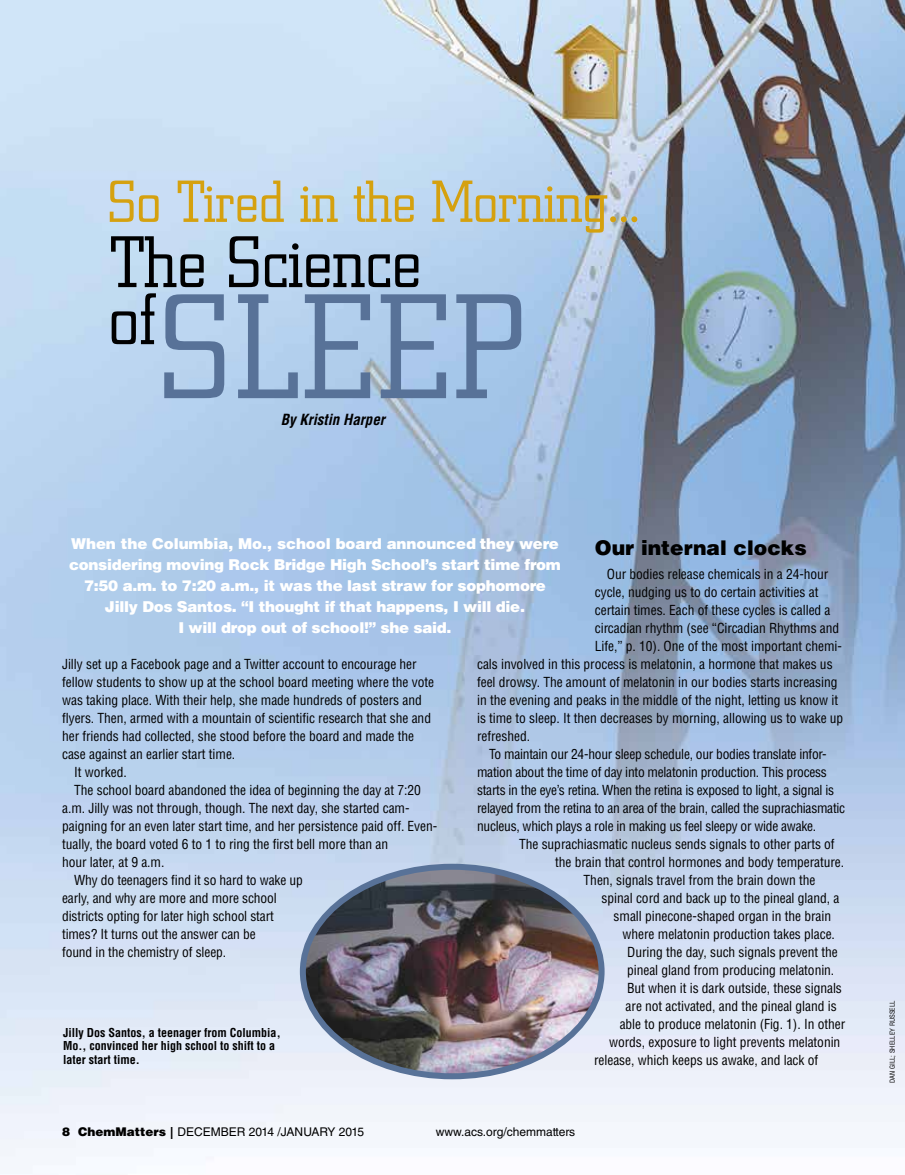
<style>
.page{position:relative;width:905px;height:1175px;background:#fff}
.page>*{position:absolute;margin:0;border:0;box-sizing:border-box;transform-origin:0 0}
.t1{font:300 147px "City";letter-spacing:.035em;color:#587298}
.t2{font:300 72px "City";letter-spacing:-.005em;color:#000}
.t3{font:300 58.5px "City";letter-spacing:-.005em;color:#d5a10f}
.t4{font:900 20.25px "Helvetica LT Std";color:#000}
.t5{font:900 15px/21px "Helvetica LT Std";letter-spacing:-.02em;color:#fff;text-align:center}
.t6{font:italic 700 condensed 15px "Helvetica LT Std";color:#000}
.t7{font:condensed 13.5px "Helvetica LT Std";letter-spacing:-.005em;color:#000}
.t8{font:700 condensed 12px/13.5px "Helvetica LT Std";color:#000}
.t9{font:12px "Helvetica LT Std";color:#000}
.t10{font:condensed 6.75px "Helvetica LT Std";color:#000}
.s1{font-weight:900}
</style>
<div class="page">
<img style="left:0;top:0;width:904px;height:1174px">
<img style="left:303px;top:866px;width:298px;height:210px">
<div style="left:300px;top:863px;width:304px;height:216px;border:6px solid #587298;border-radius:50%"></div>
<h3 class="t3" style="left:107px;top:170px;width:534px">So Tired in the Morning...</h3>
<h2 class="t2" style="left:110px;top:223px;width:313px">The Science</h2>
<h1 class="t1" style="left:108px;top:267px;width:415px"><sup>of</sup>SLEEP</h1>
<p class="t6" style="left:281px;top:410px;width:106px">By Kristin Harper</p>
<p class="t5" style="left:69px;top:532px;width:493px">When the Columbia, Mo., school board announced they were considering moving Rock Bridge High School’s start time from 7:50 a.m. to 7:20 a.m., it was the last straw for sophomore Jilly Dos Santos. “I thought if that happens, I will die.<br>I will drop out of school!” she said.</p>
<h3 class="t4" style="left:595px;top:534px;width:213px">Our internal clocks</h3>
<p class="t7" style="left:607px;top:565px;width:223px">Our bodies release chemicals in a 24-hour</p>
<p class="t7" style="left:595px;top:583px;width:225px">cycle, nudging us to do certain activities at</p>
<p class="t7" style="left:595px;top:601px;width:237px">certain times. Each of these cycles is called a</p>
<p class="t7" style="left:595px;top:619px;width:246px">circadian rhythm (see “Circadian Rhythms and</p>
<p class="t7" style="left:595px;top:637px;width:248px">Life,” p. 10). One of the most important chemi-</p>
<p class="t7" style="left:477px;top:655px;width:357px">cals involved in this process is melatonin, a hormone that makes us</p>
<p class="t7" style="left:477px;top:673px;width:362px">feel drowsy. The amount of melatonin in our bodies starts increasing</p>
<p class="t7" style="left:477px;top:691px;width:362px">in the evening and peaks in the middle of the night, letting us know it</p>
<p class="t7" style="left:477px;top:709px;width:368px">is time to sleep. It then decreases by morning, allowing us to wake up</p>
<p class="t7" style="left:477px;top:727px;width:54px">refreshed.</p>
<p class="t7" style="left:489px;top:745px;width:339px">To maintain our 24-hour sleep schedule, our bodies translate infor-</p>
<p class="t7" style="left:477px;top:763px;width:351px">mation about the time of day into melatonin production. This process</p>
<p class="t7" style="left:477px;top:781px;width:358px">starts in the eye’s retina. When the retina is exposed to light, a signal is</p>
<p class="t7" style="left:477px;top:799px;width:369px">relayed from the retina to an area of the brain, called the suprachiasmatic</p>
<p class="t7" style="left:477px;top:817px;width:341px">nucleus, which plays a role in making us feel sleepy or wide awake.</p>
<p class="t7" style="left:519px;top:835px;width:317px">The suprachiasmatic nucleus sends signals to other parts of</p>
<p class="t7" style="left:555px;top:853px;width:290px">the brain that control hormones and body temperature.</p>
<p class="t7" style="left:583px;top:871px;width:233px">Then, signals travel from the brain down the</p>
<p class="t7" style="left:601px;top:889px;width:239px">spinal cord and back up to the pineal gland, a</p>
<p class="t7" style="left:613px;top:907px;width:219px">small pinecone-shaped organ in the brain</p>
<p class="t7" style="left:622px;top:925px;width:214px">where melatonin production takes place.</p>
<p class="t7" style="left:627px;top:943px;width:212px">During the day, such signals prevent the</p>
<p class="t7" style="left:627px;top:961px;width:209px">pineal gland from producing melatonin.</p>
<p class="t7" style="left:627px;top:979px;width:216px">But when it is dark outside, these signals</p>
<p class="t7" style="left:625px;top:997px;width:212px">are not activated, and the pineal gland is</p>
<p class="t7" style="left:619px;top:1015px;width:227px">able to produce melatonin (Fig. 1). In other</p>
<p class="t7" style="left:609px;top:1033px;width:233px">words, exposure to light prevents melatonin</p>
<p class="t7" style="left:594px;top:1051px;width:225px">release, which keeps us awake, and lack of</p>
<p class="t7" style="left:62px;top:655px;width:356px">Jilly set up a Facebook page and a Twitter account to encourage her</p>
<p class="t7" style="left:62px;top:673px;width:373px">fellow students to show up at the school board meeting where the vote</p>
<p class="t7" style="left:62px;top:691px;width:361px">was taking place. With their help, she made hundreds of posters and</p>
<p class="t7" style="left:62px;top:709px;width:370px">flyers. Then, armed with a mountain of scientific research that she and</p>
<p class="t7" style="left:62px;top:727px;width:353px">her friends had collected, she stood before the board and made the</p>
<p class="t7" style="left:62px;top:745px;width:175px">case against an earlier start time.</p>
<p class="t7" style="left:74px;top:763px;width:54px">It worked.</p>
<p class="t7" style="left:74px;top:781px;width:348px">The school board abandoned the idea of beginning the day at 7:20</p>
<p class="t7" style="left:62px;top:799px;width:349px">a.m. Jilly was not through, though. The next day, she started cam-</p>
<p class="t7" style="left:62px;top:817px;width:377px">paigning for an even later start time, and her persistence paid off. Even-</p>
<p class="t7" style="left:62px;top:835px;width:327px">tually, the board voted 6 to 1 to ring the first bell more than an</p>
<p class="t7" style="left:62px;top:853px;width:104px">hour later, at 9 a.m.</p>
<p class="t7" style="left:74px;top:871px;width:230px">Why do teenagers find it so hard to wake up</p>
<p class="t7" style="left:62px;top:889px;width:216px">early, and why are more and more school</p>
<p class="t7" style="left:62px;top:907px;width:213px">districts opting for later high school start</p>
<p class="t7" style="left:62px;top:925px;width:195px">times? It turns out the answer can be</p>
<p class="t7" style="left:62px;top:943px;width:166px">found in the chemistry of sleep.</p>
<p class="t8" style="left:63px;top:1025px;width:219px">Jilly Dos Santos, a teenager from Columbia,<br>Mo., convinced her high school to shift to a later start time.</p>
<p class="t9" style="left:62px;top:1125px;width:303px"><span class="s1">8 Chemmatters |</span> DECEMBER 2014 /JANUARY 2015</p>
<p class="t9" style="left:436px;top:1124px;width:141px">www.acs.org/chemmatters</p>
<p class="t10" style="left:888px;top:1083px;width:83px;rotate:-90deg">Dan Gill; shelley russell</p>
</div>
